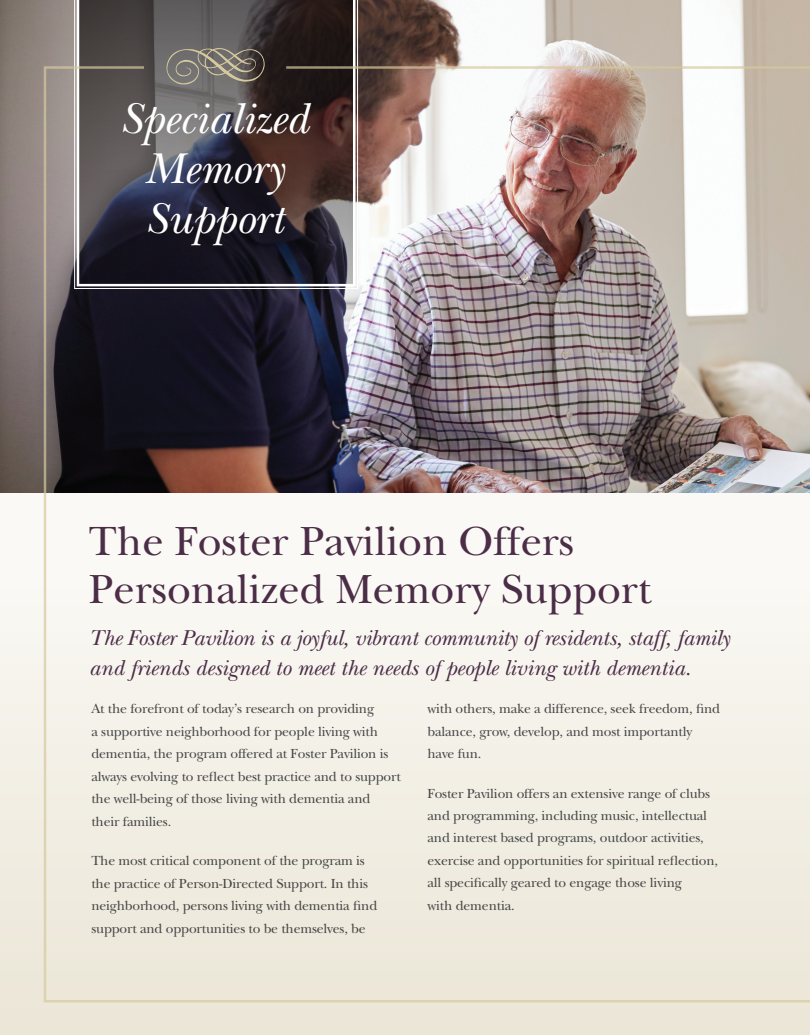
<style>
.page{position:relative;width:810px;height:1035px;background:#fff}
.page>*{position:absolute;margin:0;border:0;box-sizing:border-box;transform-origin:0 0}
.t1{font:italic 45px/50px "New Baskerville";color:#fff;text-align:center}
.t2{font:42.5px/47.5px "New Baskerville";color:#4c2d47}
.t3{font:italic 22.5px/30px "New Baskerville";letter-spacing:-.01em;color:#4c2d47}
.t4{font:13.75px/22.5px "New Baskerville";letter-spacing:-.01em;color:#454647}
</style>
<div class="page">
<img style="left:0;top:0;width:810px;height:492px">
<svg style="left:0;top:588px;width:810px;height:447px;background:#eee9dc"></svg>
<svg style="left:74px;top:0;width:284px;height:65px;background:#494443"></svg>
<img style="left:42px;top:65px;width:768px;height:939px">
<svg style="left:167px;top:48px;width:98px;height:36px;background:#78736b"></svg>
<h1 class="t1" style="left:120px;top:94px;width:190px">Specialized<br>Memory<br>Support</h1>
<h2 class="t2" style="left:89px;top:518px;width:564px">The Foster Pavilion Offers<br>Personalized Memory Support</h2>
<h3 class="t3" style="left:89px;top:623px;width:643px">The Foster Pavilion is a joyful, vibrant community of residents, staff, family and friends designed to meet the needs of people living with dementia.</h3>
<p class="t4" style="left:428px;top:698px;width:294px">with others, make a difference, seek freedom, find balance, grow, develop, and most importantly have fun.</p>
<p class="t4" style="left:428px;top:782px;width:292px">Foster Pavilion offers an extensive range of clubs and programming, including music, intellectual and interest based programs, outdoor activities, exercise and opportunities for spiritual reflection, all specifically geared to engage those living<br>with dementia.</p>
<p class="t4" style="left:91px;top:698px;width:311px">At the forefront of today’s research on providing<br>a supportive neighborhood for people living with dementia, the program offered at Foster Pavilion is always evolving to reflect best practice and to support the well-being of those living with dementia and their families.</p>
<p class="t4" style="left:91px;top:850px;width:287px">The most critical component of the program is the practice of Person-Directed Support. In this neighborhood, persons living with dementia find support and opportunities to be themselves, be</p>
</div>
